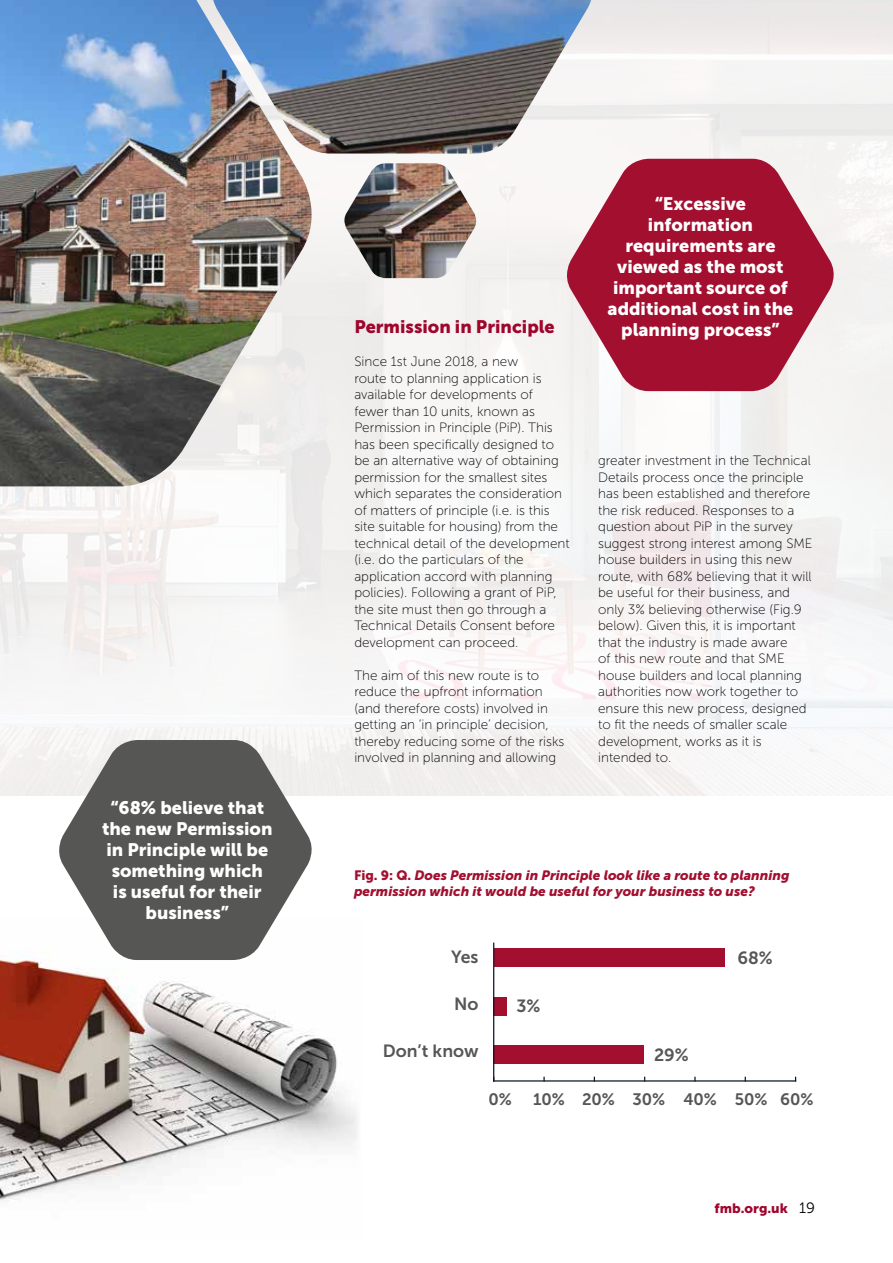
<style>
.page{position:relative;width:893px;height:1263px;background:#fff}
.page>*{position:absolute;margin:0;border:0;box-sizing:border-box;transform-origin:0 0}
.t1{font:18px/21px "Museo Sans 900";color:#fff;text-align:center}
.t2{font:18px "Museo Sans 900";color:#a0052c}
.t3{font:17.55px "Museo Sans 700";color:#565655}
.t4{font:16.5px "Museo Sans 700";color:#565655}
.t5{font:13.5px/16.5px "Museo Sans 100";color:#000}
.t6{font:italic 13.5px/16.5px "Museo Sans 900";color:#a20f2f}
.t7{font:13.5px "Museo Sans 900";color:#a0052c}
.s1{font-style:normal}
.s2{font-family:"Museo Sans 300";font-size:15px;color:#000}
</style>
<div class="page">
<img style="left:0;top:951px;width:357px;height:251px">
<img style="left:0;top:0;width:324px;height:486px">
<svg style="left:562px;top:159px;width:276px;height:232px;fill:#a20f2f"></svg>
<svg style="left:204px;top:0;width:396px;height:153px"></svg>
<img style="left:213px;top:0;width:378px;height:153px">
<img style="left:342px;top:163px;width:137px;height:115px">
<hr style="left:493px;top:1080px;width:303px;height:1px;background:#0a1423">
<div style="left:494px;top:948px;width:231px;height:19px;background:#a20f2f"></div>
<div style="left:494px;top:997px;width:13px;height:19px;background:#a20f2f"></div>
<div style="left:494px;top:1045px;width:150px;height:19px;background:#a20f2f"></div>
<hr style="left:493px;top:942px;width:1px;height:139px;background:#0a1423">
<svg style="left:54px;top:740px;width:262px;height:220px;fill:#565655"></svg>
<h1 class="t1" style="left:102px;top:797px;width:172px">“68% believe that the new Permission in Principle will be something which<br>is useful for their business”</h1>
<h1 class="t2" style="left:354px;top:316px;width:202px">Permission in Principle</h1>
<p class="t5" style="left:354px;top:353px;width:217px">Since 1st June 2018, a new<br>route to planning application is available for developments of fewer than 10 units, known as<br>Permission in Principle (PiP). This has been specifically designed to be an alternative way of obtaining permission for the smallest sites which separates the consideration of matters of principle (i.e. is this site suitable for housing) from the technical detail of the development (i.e. do the particulars of the application accord with planning policies). Following a grant of PiP, the site must then go through a<br>Technical Details Consent before development can proceed.</p>
<p class="t5" style="left:354px;top:667px;width:212px">The aim of this new route is to reduce the upfront information (and therefore costs) involved in getting an ‘in principle’ decision, thereby reducing some of the risks involved in planning and allowing</p>
<h1 class="t1" style="left:608px;top:193px;width:187px">“Excessive information requirements are viewed as the most important source of additional cost in the planning process”</h1>
<p class="t5" style="left:598px;top:452px;width:216px">greater investment in the Technical<br>Details process once the principle has been established and therefore the risk reduced. Responses to a question about PiP in the survey suggest strong interest among SME house builders in using this new route, with 68% believing that it will be useful for their business, and only 3% believing otherwise (Fig.9 below). Given this, it is important that the industry is made aware<br>of this new route and that SME house builders and local planning authorities now work together to ensure this new process, designed to fit the needs of smaller scale development, works as it is intended to.</p>
<p class="t6" style="left:354px;top:867px;width:437px"><span class="s1">Fig. 9: Q.</span> Does Permission in Principle look like a route to planning permission which it would be useful for your business to use?</p>
<p class="t3" style="left:451px;top:947px;width:29px">Yes</p>
<p class="t3" style="left:454px;top:994px;width:26px">No</p>
<p class="t3" style="left:383px;top:1041px;width:97px">Don’t know</p>
<p class="t3" style="left:516px;top:996px;width:26px">3%</p>
<p class="t3" style="left:654px;top:1045px;width:36px">29%</p>
<p class="t3" style="left:738px;top:948px;width:37px">68%</p>
<p class="t4" style="left:488px;top:1090px;width:25px">0%</p>
<p class="t4" style="left:533px;top:1090px;width:282px">10% 20% 30% 40% 50% 60%</p>
<p class="t7" style="left:715px;top:1200px;width:102px">fmb.org.uk <span class="s2">19</span></p>
</div>
